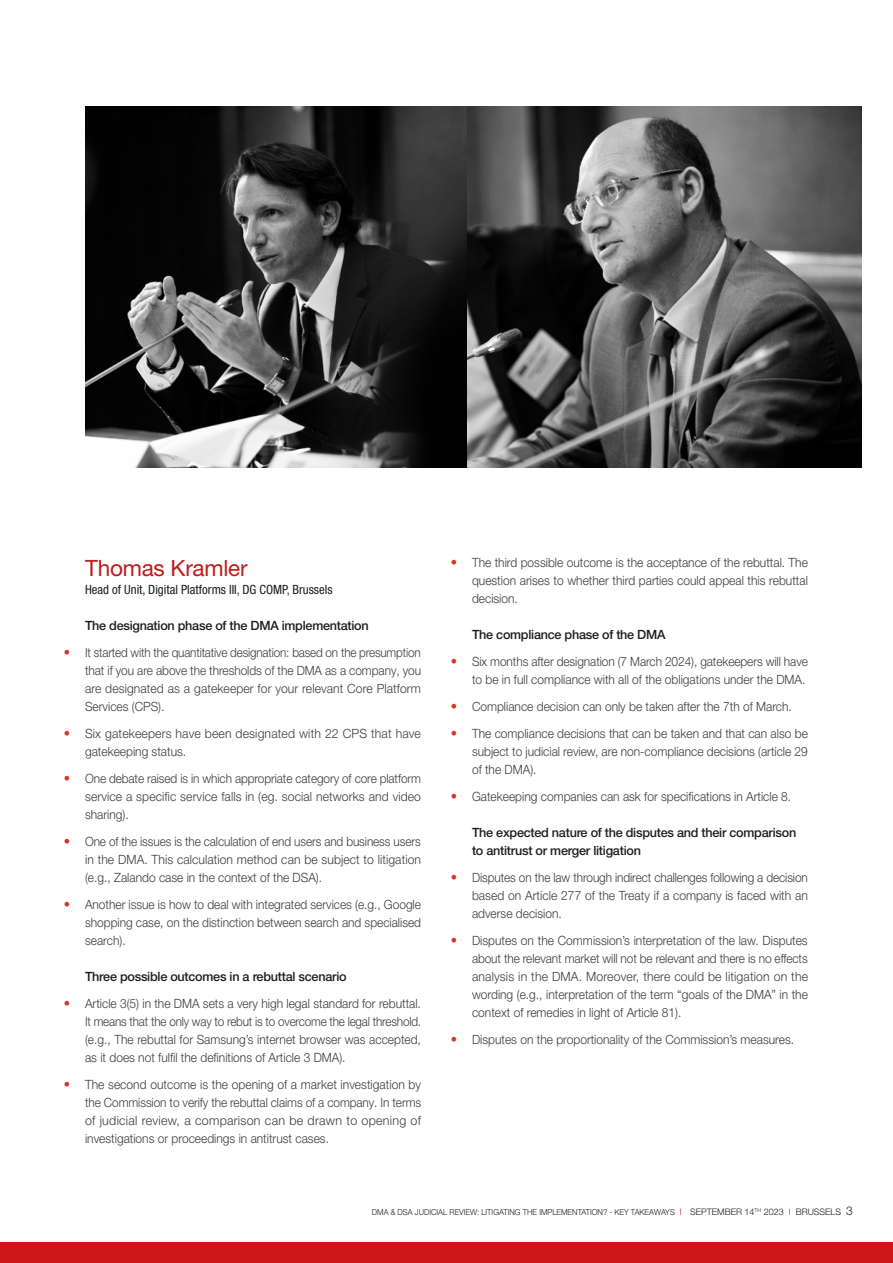
<style>
.page{position:relative;width:893px;height:1263px;background:#fff}
.page>*{position:absolute;margin:0;border:0;box-sizing:border-box;transform-origin:0 0}
.t1{font:22.5px "Helvetica Neue LT Pro";letter-spacing:-.01em;color:#bd1d1d}
.t2{font:300 12.75px/18px "Helvetica Neue LT Pro";color:#3c3c3b;text-align:justify;scale:.94 1}
.t3{font:300 12.75px/18px "Helvetica Neue LT Pro";color:#3c3c3b;text-align:justify;scale:.93 1}
.t4{font:500 12.75px/18px "Helvetica Neue LT Pro";letter-spacing:-.02em;color:#1d1d1b}
.t5{font:300 12.75px/18px "Helvetica Neue LT Pro";color:#3c3c3b;text-align:justify;scale:.92 1}
.t6{font:300 12.75px/18px "Helvetica Neue LT Pro";color:#3c3c3b;scale:.96 1}
.t7{font:condensed 12.75px "Helvetica Neue LT Pro";color:#1d1d1b}
.t8{font:300 8.25px "Helvetica Neue LT Pro";color:#1d1d1b;scale:.94 1}
.s1{font-size:13.5px;color:#d23627}
.s2{font-size:9px;color:#cd1719}
.s3{font-size:9px}
.s4{font-size:12px}
</style>
<div class="page">
<div style="left:0;top:1242px;width:893px;height:21px;background:#cd1719"></div>
<img style="left:85px;top:106px;width:776px;height:362px">
<h1 class="t1" style="left:85px;top:554px;width:164px">Thomas Kramler</h1>
<p class="t7" style="left:85px;top:582px;width:249px">Head of Unit, Digital Platforms III, DG COMP, Brussels</p>
<p class="t4" style="left:85px;top:616px;width:285px">The designation phase of the DMA implementation</p>
<p class="t5" style="left:85px;top:643px;width:367px;text-indent:-21px"><span class="s1">•</span> It started with the quantitative designation: based on the presumption that if you are above the thresholds of the DMA as a company, you are designated as a gatekeeper for your relevant Core Platform Services (CPS).</p>
<p class="t6" style="left:85px;top:724px;width:351px;text-indent:-21px"><span class="s1">•</span> Six gatekeepers have been designated with 22 CPS that have gatekeeping status.</p>
<p class="t3" style="left:85px;top:769px;width:363px;text-indent:-21px"><span class="s1">•</span> One debate raised is in which appropriate category of core platform service a specific service falls in (eg. social networks and video sharing).</p>
<p class="t3" style="left:85px;top:832px;width:363px;text-indent:-21px"><span class="s1">•</span> One of the issues is the calculation of end users and business users in the DMA. This calculation method can be subject to litigation (e.g., Zalando case in the context of the DSA).</p>
<p class="t2" style="left:85px;top:895px;width:359px;text-indent:-21px"><span class="s1">•</span> Another issue is how to deal with integrated services (e.g., Google shopping case, on the distinction between search and specialised search).</p>
<p class="t4" style="left:85px;top:967px;width:263px">Three possible outcomes in a rebuttal scenario</p>
<p class="t2" style="left:85px;top:994px;width:359px;text-indent:-21px"><span class="s1">•</span> Article 3(5) in the DMA sets a very high legal standard for rebuttal.<br>It means that the only way to rebut is to overcome the legal threshold. (e.g., The rebuttal for Samsung’s internet browser was accepted, as it does not fulfil the definitions of Article 3 DMA).</p>
<p class="t2" style="left:85px;top:1075px;width:359px;text-indent:-21px"><span class="s1">•</span> The second outcome is the opening of a market investigation by the Commission to verify the rebuttal claims of a company. In terms of judicial review, a comparison can be drawn to opening of investigations or proceedings in antitrust cases.</p>
<p class="t2" style="left:472px;top:553px;width:359px;text-indent:-21px"><span class="s1">•</span> The third possible outcome is the acceptance of the rebuttal. The question arises to whether third parties could appeal this rebuttal decision.</p>
<p class="t4" style="left:472px;top:625px;width:195px">The compliance phase of the DMA</p>
<p class="t3" style="left:451px;top:652px;width:386px;text-align:right"><span class="s1">•</span> Six months after designation (7 March 2024), gatekeepers will have to be in full compliance with all of the obligations under the DMA.</p>
<p class="t2" style="left:451px;top:697px;width:364px"><span class="s1">•</span> Compliance decision can only be taken after the 7th of March.</p>
<p class="t2" style="left:472px;top:724px;width:359px;text-indent:-21px"><span class="s1">•</span> The compliance decisions that can be taken and that can also be subject to judicial review, are non-compliance decisions (article 29 of the DMA).</p>
<p class="t2" style="left:451px;top:787px;width:364px"><span class="s1">•</span> Gatekeeping companies can ask for specifications in Article 8.</p>
<p class="t4" style="left:472px;top:823px;width:326px">The expected nature of the disputes and their comparison to antitrust or merger litigation</p>
<p class="t3" style="left:472px;top:868px;width:363px;text-indent:-21px"><span class="s1">•</span> Disputes on the law through indirect challenges following a decision based on Article 277 of the Treaty if a company is faced with an adverse decision.</p>
<p class="t2" style="left:472px;top:931px;width:359px;text-indent:-21px"><span class="s1">•</span> Disputes on the Commission’s interpretation of the law. Disputes about the relevant market will not be relevant and there is no effects analysis in the DMA. Moreover, there could be litigation on the wording (e.g., interpretation of the term “goals of the DMA” in the context of remedies in light of Article 81).</p>
<p class="t2" style="left:451px;top:1030px;width:367px"><span class="s1">•</span> Disputes on the proportionality of the Commission’s measures.</p>
<p class="t8" style="left:372px;top:1207px;width:513px">DMA &amp; DSA JUDICIAL REVIEW: LITIGATING THE IMPLEMENTATION? - KEY TAKEAWAYS <span class="s2">I</span> <span class="s3">SEPTEMBER 14</span><sup>TH</sup> <span class="s3">2023</span> <span class="s2">I</span> <span class="s3">BRUSSELS</span> <span class="s4">3</span></p>
</div>
